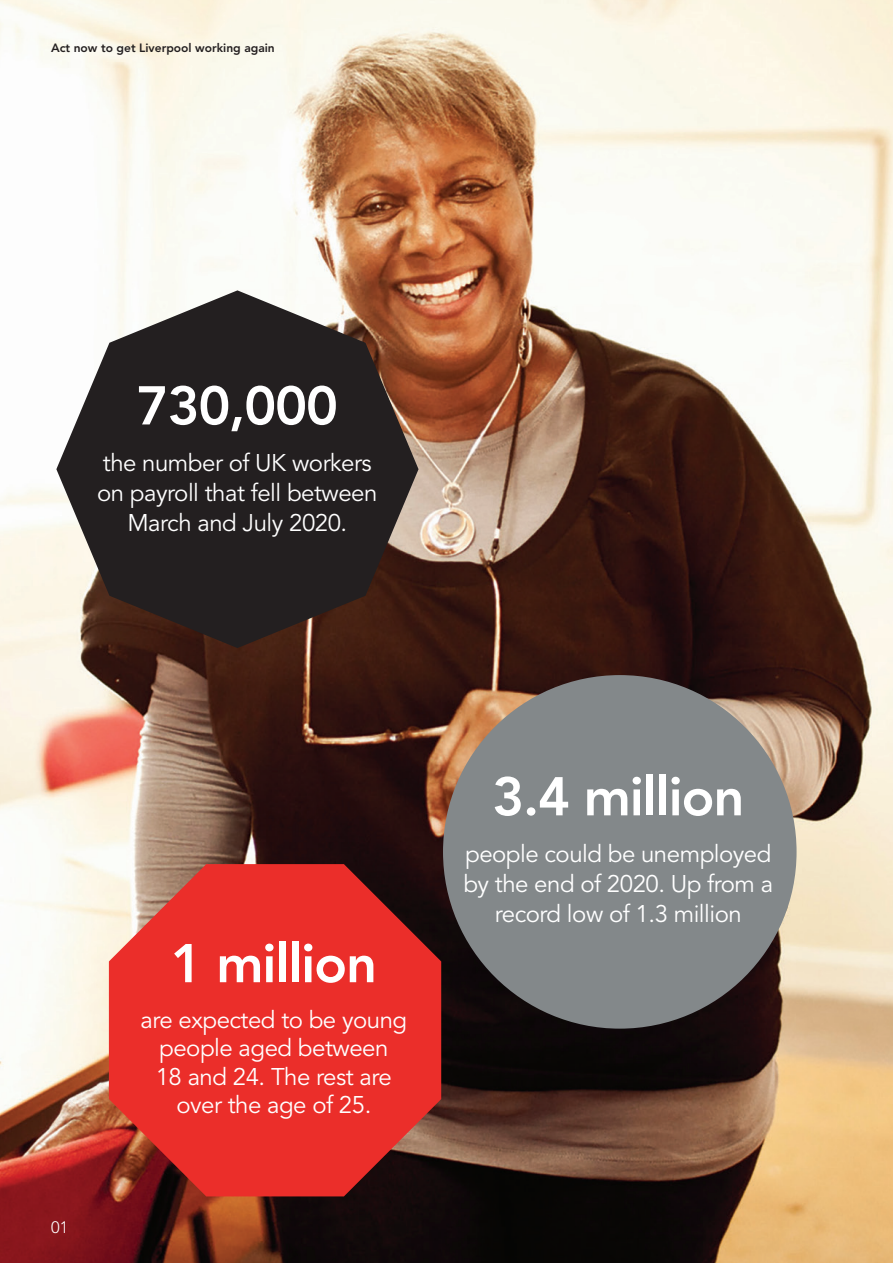
<style>
.page{position:relative;width:893px;height:1263px;background:#fff}
.page>*{position:absolute;margin:0;border:0;box-sizing:border-box;transform-origin:0 0}
.t1{font:800 54px "Avenir";letter-spacing:-.02em;color:#fff}
.t2{font:24px/30px "Avenir";letter-spacing:-.02em;color:#fff;text-align:center}
.t3{font:300 16.5px "Avenir";color:#fff}
.t4{font:800 12px "Avenir";color:#231f20}
</style>
<div class="page">
<img style="left:0;top:0;width:893px;height:1263px">
<svg style="left:56px;top:290px;width:363px;height:358px;background:#4a3f3c"></svg>
<div style="left:443px;top:675px;width:354px;height:354px;background:#83888a;border-radius:50%"></div>
<svg style="left:109px;top:864px;width:332px;height:332px;background:#d5322e"></svg>
<p class="t4" style="left:51px;top:40px;width:225px">Act now to get Liverpool working again</p>
<p class="t1" style="left:137px;top:374px;width:203px">730,000</p>
<p class="t2" style="left:97px;top:449px;width:282px">the number of UK workers on payroll that fell between<br>March and July 2020.</p>
<p class="t3" style="left:51px;top:1218px;width:19px">01</p>
<p class="t1" style="left:171px;top:931px;width:208px">1 million</p>
<p class="t2" style="left:140px;top:1006px;width:268px;line-height:28.5px">are expected to be young people aged between<br>18 and 24. The rest are over the age of 25.</p>
<p class="t1" style="left:492px;top:765px;width:254px">3.4 million</p>
<p class="t2" style="left:463px;top:840px;width:311px">people could be unemployed by the end of 2020. Up from a record low of 1.3 million</p>
</div>
